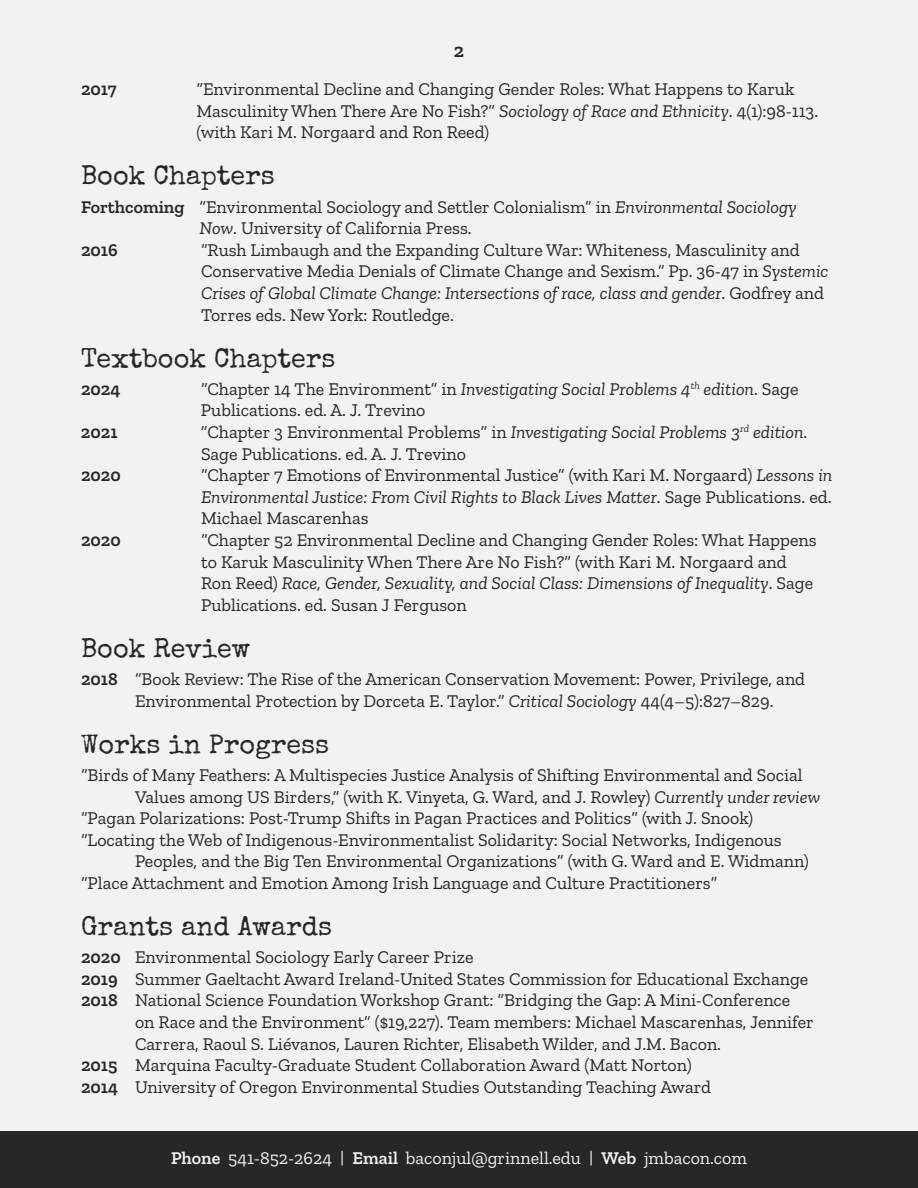
<style>
.page{position:relative;width:918px;height:1188px;background:#f2f2f3}
.page>*{position:absolute;margin:0;border:0;box-sizing:border-box;transform-origin:0 0}
.t1{font:27px "Special Elite";color:#292624}
.t2{font:600 19.5px "Zilla Slab";color:#292624}
.t3{font:18px/21.6px "Zilla Slab";color:#292624}
.t4{font:18px "Zilla Slab";color:#f2f2f3}
.t5{font:600 18px "Zilla Slab";color:#292624}
.s1{font-style:italic}
.s2{font-weight:600}
</style>
<div class="page">
<div style="left:0;top:1132px;width:918px;height:56px;background:#292624"></div>
<p class="t2" style="left:454px;top:40px;width:12px">2</p>
<p class="t5" style="left:81px;top:79px;width:37px">2017</p>
<p class="t3" style="left:197px;top:79px;width:623px">“Environmental Decline and Changing Gender Roles: What Happens to Karuk<br>Masculinity When There Are No Fish?” <span class="s1">Sociology of Race and Ethnicity</span>. 4(1):98-113. (with Kari M. Norgaard and Ron Reed)</p>
<h1 class="t1" style="left:81px;top:158px;width:195px">Book Chapters</h1>
<p class="t3" style="left:81px;top:196px;width:717px"><span class="s2">Forthcoming</span> “Environmental Sociology and Settler Colonialism” in <span class="s1">Environmental Sociology</span></p>
<p class="t3" style="left:199px;top:218px;width:274px"><span class="s1">Now</span>. University of California Press.</p>
<p class="t5" style="left:81px;top:240px;width:38px">2016</p>
<p class="t3" style="left:201px;top:239px;width:629px">“Rush Limbaugh and the Expanding Culture War: Whiteness, Masculinity and Conservative Media Denials of Climate Change and Sexism.” Pp. 36-47 in <span class="s1">Systemic Crises of Global Climate Change: Intersections of race, class and gender</span>. Godfrey and Torres eds. New York: Routledge.</p>
<h1 class="t1" style="left:81px;top:341px;width:256px">Textbook Chapters</h1>
<p class="t5" style="left:81px;top:379px;width:41px">2024</p>
<p class="t3" style="left:201px;top:378px;width:599px">“Chapter 14 The Environment” in <span class="s1">Investigating Social Problems 4</span><sup>th</sup> <span class="s1">edition</span>. Sage<br>Publications. ed. A. J. Trevino</p>
<p class="t5" style="left:81px;top:422px;width:38px">2021</p>
<p class="t3" style="left:201px;top:421px;width:608px">“Chapter 3 Environmental Problems” in <span class="s1">Investigating Social Problems 3</span><sup>rd</sup> <span class="s1">edition</span>.<br>Sage Publications. ed. A. J. Trevino</p>
<p class="t5" style="left:81px;top:465px;width:41px">2020</p>
<p class="t3" style="left:201px;top:465px;width:633px;text-align:justify">“Chapter 7 Emotions of Environmental Justice” (with Kari M. Norgaard) <span class="s1">Lessons in Environmental Justice: From Civil Rights to Black Lives Matter</span>. Sage Publications. ed.<br>Michael Mascarenhas</p>
<p class="t5" style="left:81px;top:530px;width:41px">2020</p>
<p class="t3" style="left:201px;top:529px;width:617px">“Chapter 52 Environmental Decline and Changing Gender Roles: What Happens to Karuk Masculinity When There Are No Fish?” (with Kari M. Norgaard and Ron Reed) <span class="s1">Race, Gender, Sexuality, and Social Class: Dimensions of Inequality</span>. Sage Publications. ed. Susan J Ferguson</p>
<h1 class="t1" style="left:81px;top:631px;width:171px">Book Review</h1>
<p class="t3" style="left:135px;top:668px;width:672px;text-indent:-54px"><span class="s2">2018</span> “Book Review: The Rise of the American Conservation Movement: Power, Privilege, and<br>Environmental Protection by Dorceta E. Taylor.” <span class="s1">Critical Sociology</span> 44(4–5):827–829.</p>
<h1 class="t1" style="left:81px;top:727px;width:250px">Works in Progress</h1>
<p class="t3" style="left:81px;top:764px;width:723px">“Birds of Many Feathers: A Multispecies Justice Analysis of Shifting Environmental and Social</p>
<p class="t3" style="left:135px;top:786px;width:687px">Values among US Birders,“ (with K. Vinyeta, G. Ward, and J. Rowley) <span class="s1">Currently under review</span></p>
<p class="t3" style="left:81px;top:808px;width:674px">“Pagan Polarizations: Post-Trump Shifts in Pagan Practices and Politics” (with J. Snook)</p>
<p class="t3" style="left:81px;top:829px;width:702px">“Locating the Web of Indigenous-Environmentalist Solidarity: Social Networks, Indigenous</p>
<p class="t3" style="left:135px;top:851px;width:675px">Peoples, and the Big Ten Environmental Organizations” (with G. Ward and E. Widmann)</p>
<p class="t3" style="left:81px;top:872px;width:638px">“Place Attachment and Emotion Among Irish Language and Culture Practitioners”</p>
<h1 class="t1" style="left:81px;top:909px;width:253px">Grants and Awards</h1>
<p class="t3" style="left:81px;top:947px;width:394px"><span class="s2">2020</span> Environmental Sociology Early Career Prize</p>
<p class="t3" style="left:81px;top:968px;width:729px"><span class="s2">2019</span> Summer Gaeltacht Award Ireland-United States Commission for Educational Exchange</p>
<p class="t3" style="left:81px;top:990px;width:711px"><span class="s2">2018</span> National Science Foundation Workshop Grant: “Bridging the Gap: A Mini-Conference</p>
<p class="t3" style="left:135px;top:1011px;width:680px">on Race and the Environment” ($19,227). Team members: Michael Mascarenhas, Jennifer</p>
<p class="t3" style="left:135px;top:1033px;width:588px">Carrera, Raoul S. Liévanos, Lauren Richter, Elisabeth Wilder, and J.M. Bacon.</p>
<p class="t3" style="left:81px;top:1055px;width:612px"><span class="s2">2015</span> Marquina Faculty-Graduate Student Collaboration Award (Matt Norton)</p>
<p class="t3" style="left:81px;top:1076px;width:632px"><span class="s2">2014</span> University of Oregon Environmental Studies Outstanding Teaching Award</p>
<p class="t4" style="left:171px;top:1148px;width:577px"><span class="s2">Phone</span> 541-852-2624 | <span class="s2">Email</span> baconjul@grinnell.edu | <span class="s2">Web</span> jmbacon.com</p>
</div>
